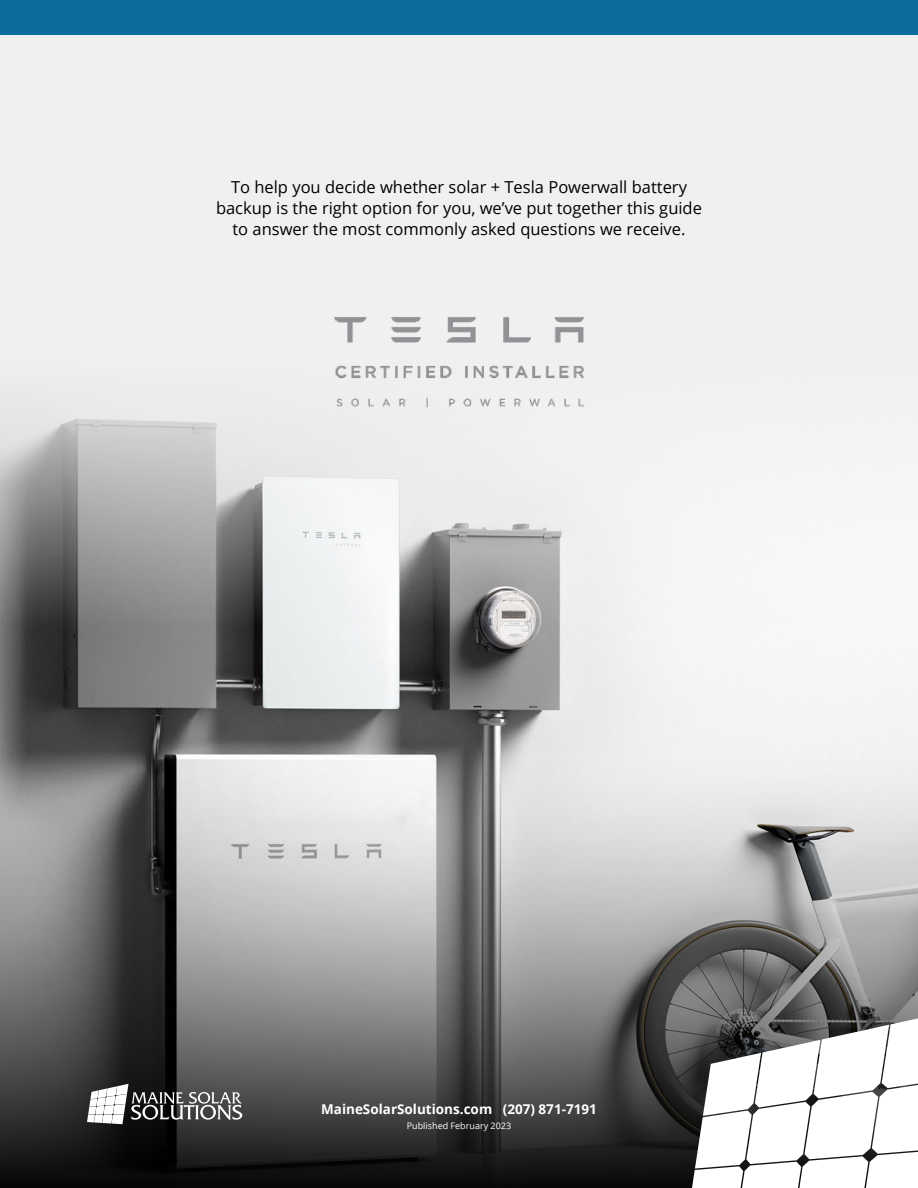
<style>
.page{position:relative;width:918px;height:1188px;background:#fff}
.page>*{position:absolute;margin:0;border:0;box-sizing:border-box;transform-origin:0 0}
.t1{font:16.5px/21px "Open Sans";color:#000;text-align:center}
.t2{font:700 13.5px "Open Sans";color:#fff}
.t3{font:9px "Open Sans";color:#fff}
</style>
<div class="page">
<div style="left:0;top:35px;width:918px;height:1153px;background:#f0f0f0"></div>
<img style="left:0;top:415px;width:574px;height:333px">
<svg style="left:0;top:748px;width:918px;height:440px;background:#848484"></svg>
<div style="left:0;top:0;width:918px;height:35px;background:#0d6b9e"></div>
<svg style="left:687px;top:1007px;width:231px;height:181px"></svg>
<svg style="left:87px;top:1084px;width:155px;height:40px"></svg>
<img style="left:315px;top:317px;width:269px;height:134px">
<p class="t1" style="left:216px;top:178px;width:488px">To help you decide whether solar + Tesla Powerwall battery backup is the right option for you, we’ve put together this guide to answer the most commonly asked questions we receive.</p>
<p class="t2" style="left:321px;top:1103px;width:277px">MaineSolarSolutions.com (207) 871-7191</p>
<p class="t3" style="left:407px;top:1122px;width:106px">Published February 2023</p>
</div>
